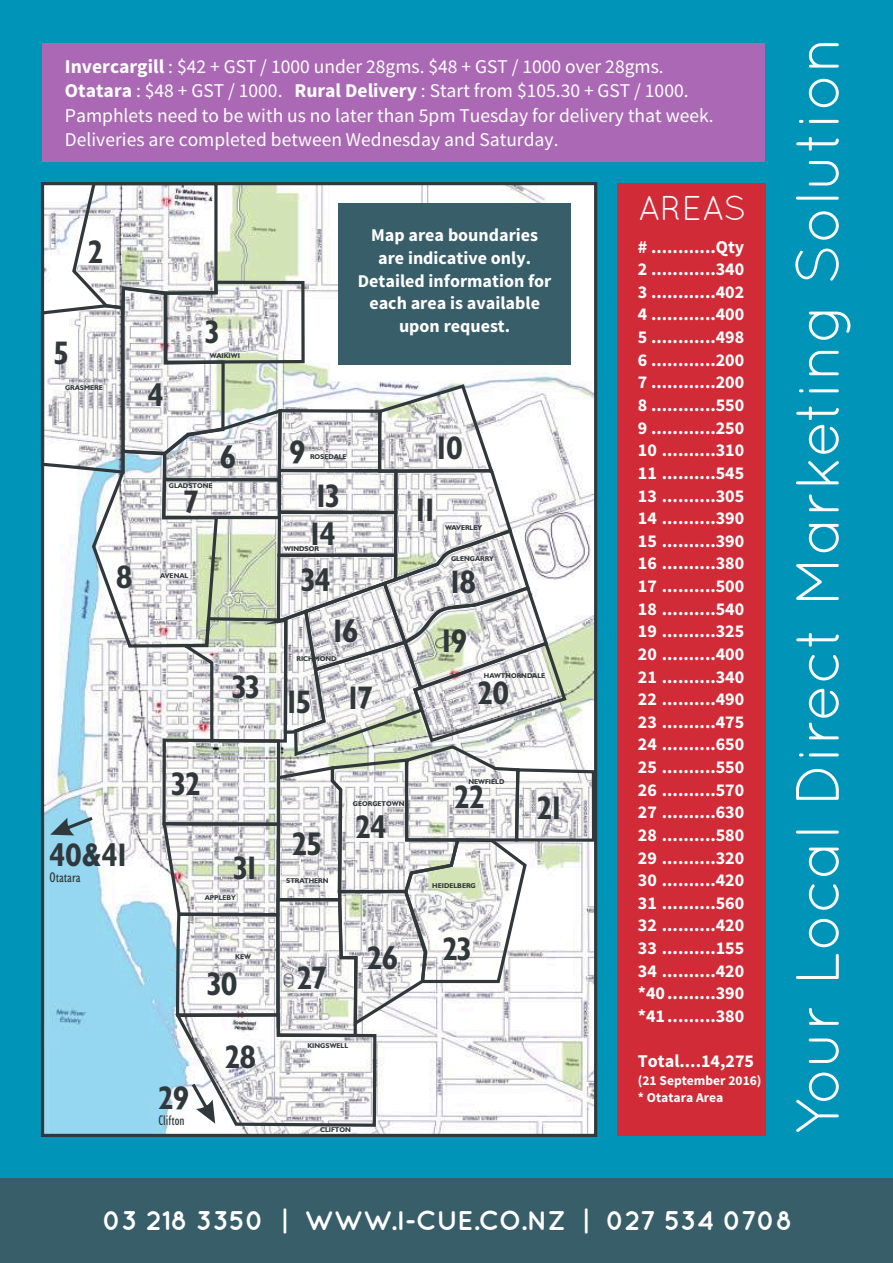
<style>
.page{position:relative;width:893px;height:1263px;background:#0094b8}
.page>*{position:absolute;margin:0;border:0;box-sizing:border-box;transform-origin:0 0}
.t1{font:61.2px "Quicksand";color:#fff}
.t2{font:34.35px "Quicksand";color:#fff}
.t3{font:700 condensed 32.7px/66.9px "Humanist 521 BT";color:#30383b;text-align:center}
.t4{font:700 27px "Quicksand";letter-spacing:-.005em;color:#fff}
.t5{font:19.5px/24.5px "Source Sans Pro";color:#fff}
.t6{font:700 18px/22.6px "Source Sans Pro";color:#fff;text-align:justify}
.t7{font:condensed 14.1px "Humanist 521 BT";color:#30383b}
.t8{font:700 13.5px/17px "Source Sans Pro";color:#fff}
.t9{font:700 7.05px "Humanist 521 BT";color:#30383b}
.s1{font-weight:700}
</style>
<div class="page">
<div style="left:617px;top:183px;width:148px;height:952px;background:#d12b38"></div>
<div style="left:43px;top:43px;width:722px;height:119px;background:#ab69b5"></div>
<div style="left:0;top:1178px;width:893px;height:85px;background:#385e69"></div>
<svg style="left:161px;top:1128px;width:121px;height:5px"></svg>
<svg style="left:40px;top:182px;width:557px;height:946px;background:#d2d9da"></svg>
<div style="left:338px;top:203px;width:233px;height:161px;background:#385e69"></div>
<p class="t5" style="left:65px;top:55px;width:650px"><span class="s1">Invercargill</span> : $42 + GST / 1000 under 28gms. $48 + GST / 1000 over 28gms.<br><span class="s1">Otatara</span> : $48 + GST / 1000. <span class="s1">Rural Delivery</span> : Start from $105.30 + GST / 1000.<br>Pamphlets need to be with us no later than 5pm Tuesday for delivery that week.<br>Deliveries are completed between Wednesday and Saturday.</p>
<h3 class="t3" style="left:88px;top:221px;width:16px">2</h3>
<h3 class="t3" style="left:54px;top:322px;width:16px">5</h3>
<p class="t9" style="left:65px;top:384px;width:39px">GRASMERE</p>
<h3 class="t3" style="left:148px;top:364px;width:17px">4</h3>
<h3 class="t3" style="left:206px;top:301px;width:15px">3</h3>
<p class="t9" style="left:210px;top:353px;width:32px">WAIKIWI</p>
<p class="t6" style="left:358px;top:226px;width:195px;text-align:center">Map area boundaries are indicative only.<br>Detailed information for each area is available upon request.</p>
<h3 class="t3" style="left:220px;top:426px;width:18px">6</h3>
<h3 class="t3" style="left:289px;top:421px;width:18px">9</h3>
<h3 class="t3" style="left:437px;top:416px;width:28px">10</h3>
<p class="t9" style="left:310px;top:454px;width:38px">ROSEDALE</p>
<p class="t9" style="left:169px;top:482px;width:45px">GLADSTONE</p>
<h3 class="t3" style="left:184px;top:471px;width:16px">7</h3>
<h3 class="t3" style="left:317px;top:465px;width:24px">13</h3>
<h3 class="t3" style="left:310px;top:503px;width:26px">14</h3>
<p class="t9" style="left:284px;top:546px;width:36px">WINDSOR</p>
<h3 class="t3" style="left:416px;top:479px;width:20px">11</h3>
<p class="t9" style="left:445px;top:525px;width:39px">WAVERLEY</p>
<p class="t9" style="left:451px;top:556px;width:44px">GLENGARRY</p>
<h3 class="t3" style="left:116px;top:546px;width:18px">8</h3>
<h3 class="t3" style="left:442px;top:555px;width:35px;line-height:59.2px;text-align:left">18<br>19</h3>
<h3 class="t3" style="left:301px;top:549px;width:31px">34</h3>
<p class="t9" style="left:160px;top:572px;width:30px">AVENAL</p>
<h3 class="t3" style="left:333px;top:600px;width:41px">16<br>17</h3>
<p class="t9" style="left:296px;top:655px;width:42px">RICHMOND</p>
<p class="t9" style="left:484px;top:673px;width:63px">HAWTHORNDALE</p>
<h3 class="t3" style="left:232px;top:656px;width:28px">33</h3>
<h3 class="t3" style="left:478px;top:662px;width:33px">20</h3>
<h3 class="t3" style="left:287px;top:671px;width:26px">15</h3>
<h3 class="t3" style="left:50px;top:824px;width:79px">40&amp;41</h3>
<p class="t7" style="left:50px;top:871px;width:33px">Otatara</p>
<h3 class="t3" style="left:172px;top:753px;width:30px">32</h3>
<h3 class="t3" style="left:234px;top:837px;width:24px">31</h3>
<p class="t9" style="left:205px;top:894px;width:32px">APPLEBY</p>
<p class="t9" style="left:235px;top:953px;width:17px">KEW</p>
<h3 class="t3" style="left:292px;top:813px;width:31px">25</h3>
<p class="t9" style="left:286px;top:878px;width:44px">STRATHERN</p>
<h3 class="t3" style="left:207px;top:953px;width:32px">30</h3>
<h3 class="t3" style="left:297px;top:947px;width:31px">27</h3>
<p class="t9" style="left:353px;top:801px;width:53px">GEORGETOWN</p>
<h3 class="t3" style="left:356px;top:796px;width:32px">24</h3>
<h3 class="t3" style="left:367px;top:927px;width:32px">26</h3>
<h3 class="t3" style="left:158px;top:1067px;width:32px">29</h3>
<p class="t7" style="left:158px;top:1114px;width:28px">Clifton</p>
<h3 class="t3" style="left:225px;top:1026px;width:32px">28</h3>
<p class="t9" style="left:307px;top:1042px;width:42px">KINGSWELL</p>
<p class="t9" style="left:320px;top:1127px;width:32px">CLIFTON</p>
<p class="t9" style="left:468px;top:778px;width:37px">NEWFIELD</p>
<h3 class="t3" style="left:455px;top:766px;width:31px">22</h3>
<h3 class="t3" style="left:537px;top:777px;width:25px">21</h3>
<p class="t9" style="left:432px;top:883px;width:45px">HEIDELBERG</p>
<h3 class="t3" style="left:443px;top:918px;width:30px">23</h3>
<h2 class="t2" style="left:638px;top:187px;width:110px">AREAS</h2>
<p class="t6" style="left:638px;top:237px;width:108px"># ............Qty 2 ............340<br>3 ............402<br>4 ............400<br>5 ............498<br>6 ............200<br>7 ............200<br>8 ............550<br>9 ............250<br>10 ..........310<br>11 ..........545<br>13 ..........305<br>14 ..........390<br>15 ..........390<br>16 ..........380<br>17 ..........500<br>18 ..........540<br>19 ..........325<br>20 ..........400<br>21 ..........340<br>22 ..........490<br>23 ..........475<br>24 ..........650<br>25 ..........550<br>26 ..........570<br>27 ..........630<br>28 ..........580<br>29 ..........320<br>30 ..........420<br>31 ..........560<br>32 ..........420<br>33 ..........155<br>34 ..........420 *40.........390 *41.........380</p>
<p class="t6" style="left:638px;top:1051px;width:118px">Total....14,275</p>
<p class="t8" style="left:638px;top:1073px;width:125px">(21 September 2016) * Otatara Area</p>
<h1 class="t1" style="left:781px;top:1135px;width:1101px;rotate:-90deg">Your Local Direct Marketing Solution</h1>
<h3 class="t4" style="left:102px;top:1204px;width:692px">03 218 3350 | WWW.I-CUE.CO.NZ | 027 534 0708</h3>
</div>
